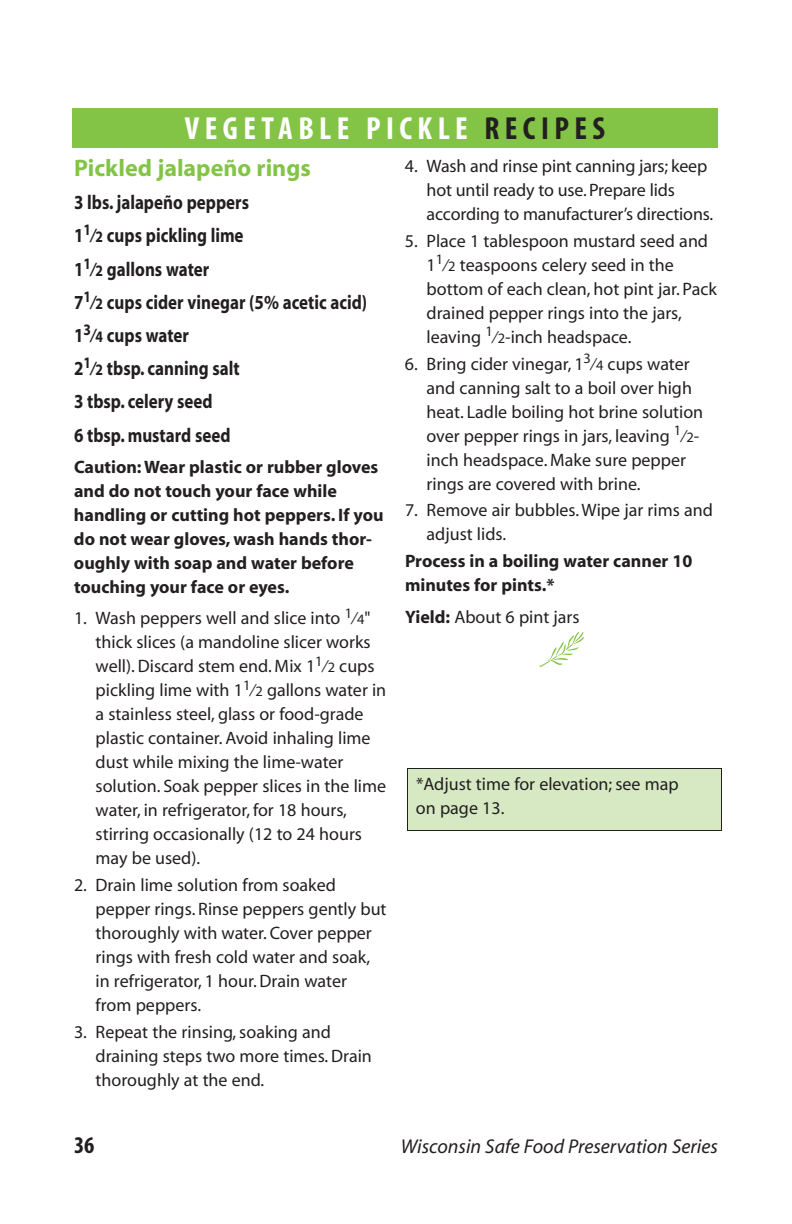
<style>
.page{position:relative;width:792px;height:1224px;background:#fff}
.page>*{position:absolute;margin:0;border:0;box-sizing:border-box;transform-origin:0 0}
.t1{font:60px "Df Delectables Plain";color:#83c447}
.t2{font:700 condensed 32px "Myriad";letter-spacing:.17em;color:#fff}
.t3{font:700 24px "Myriad";color:#83c447}
.t4{font:700 condensed 24px "Myriad";color:#231f20}
.t5{font:700 20px/33.2px "Myriad";color:#231f20;scale:.85 1}
.t6{font:italic 20px "Myriad";color:#231f20}
.t7{font:18px/24px "Myriad";color:#231f20}
.t8{font:700 18px/24px "Myriad";color:#231f20}
.s1{color:#231f20}
.s2{font-size:16px}
.s3{font-size:14.4px}
.s4{font-weight:700}
</style>
<div class="page">
<div style="left:72px;top:108px;width:646px;height:39px;background:#83c447"></div>
<div style="left:408px;top:768px;width:314px;height:62px;background:#d7e9c3"></div>
<div style="left:407px;top:768px;width:315px;height:63px;border:1px solid #231f20"></div>
<h2 class="t2" style="left:185px;top:117px;width:422px">VEGETABLE PICKLE <span class="s1">RECIPES</span></h2>
<h3 class="t3" style="left:74px;top:159px;width:238px">Pickled jalapeño rings</h3>
<p class="t5" style="left:74px;top:188px;width:347px">3 lbs. jalapeño peppers<br>1<sup>1</sup>⁄<span class="s2">2</span> cups pickling lime<br>1<sup>1</sup>⁄<span class="s2">2</span> gallons water<br>7<sup>1</sup>⁄<span class="s2">2</span> cups cider vinegar (5% acetic acid)<br>1<sup>3</sup>⁄<span class="s2">4</span> cups water<br>2<sup>1</sup>⁄<span class="s2">2</span> tbsp. canning salt<br>3 tbsp. celery seed<br>6 tbsp. mustard seed</p>
<p class="t8" style="left:74px;top:456px;width:311px">Caution:Wear plastic or rubber gloves and do not touch your face while handling or cutting hot peppers. If you do not wear gloves, wash hands thor&shy;oughly with soap and water before touching your face or eyes.</p>
<p class="t7" style="left:96px;top:608px;width:292px;text-indent:-22px">1. Wash peppers well and slice into <sup>1</sup>⁄<span class="s3">4</span>" thick slices (a mandoline slicer works well). Discard stem end. Mix 1<sup>1</sup>⁄<span class="s3">2</span> cups pickling lime with 1<sup>1</sup>⁄<span class="s3">2</span> gallons water in a stainless steel, glass or food-grade plastic container. Avoid inhaling lime dust while mixing the lime-water solution. Soak pepper slices in the lime water, in refrigerator, for 18 hours, stirring occasionally (12 to 24 hours may be used).</p>
<p class="t7" style="left:96px;top:874px;width:293px;text-indent:-22px">2. Drain lime solution from soaked pepper rings. Rinse peppers gently but thoroughly with water. Cover pepper rings with fresh cold water and soak, in refrigerator, 1 hour. Drain water from peppers.</p>
<p class="t7" style="left:96px;top:1021px;width:278px;text-indent:-22px">3. Repeat the rinsing, soaking and draining steps two more times. Drain thoroughly at the end.</p>
<p class="t7" style="left:427px;top:155px;width:288px;text-indent:-22px">4. Wash and rinse pint canning jars; keep hot until ready to use. Prepare lids according to manufacturer’s directions.</p>
<p class="t7" style="left:427px;top:230px;width:292px;text-indent:-22px">5. Place 1 tablespoon mustard seed and 1<sup>1</sup>⁄<span class="s3">2</span> teaspoons celery seed in the bottom of each clean, hot pint jar. Pack drained pepper rings into the jars, leaving <sup>1</sup>⁄<span class="s3">2</span>-inch headspace.</p>
<p class="t7" style="left:427px;top:353px;width:278px;text-indent:-22px">6. Bring cider vinegar, 1<sup>3</sup>⁄<span class="s3">4</span> cups water and canning salt to a boil over high heat. Ladle boiling hot brine solution over pepper rings in jars, leaving <sup>1</sup>⁄<span class="s3">2</span>- inch headspace. Make sure pepper rings are covered with brine.</p>
<p class="t7" style="left:427px;top:500px;width:288px;text-indent:-22px">7. Remove air bubbles.Wipe jar rims and adjust lids.</p>
<p class="t8" style="left:405px;top:551px;width:289px">Process in a boiling water canner 10 minutes for pints.*</p>
<p class="t7" style="left:405px;top:606px;width:176px"><span class="s4">Yield:</span> About 6 pint jars</p>
<h1 class="t1" style="left:536px;top:630px;width:52px">o</h1>
<p class="t7" style="left:416px;top:773px;width:264px">*Adjust time for elevation; see map on page 13.</p>
<h3 class="t4" style="left:74px;top:1136px;width:22px">36</h3>
<p class="t6" style="left:401px;top:1138px;width:319px">Wisconsin Safe Food Preservation Series</p>
</div>
